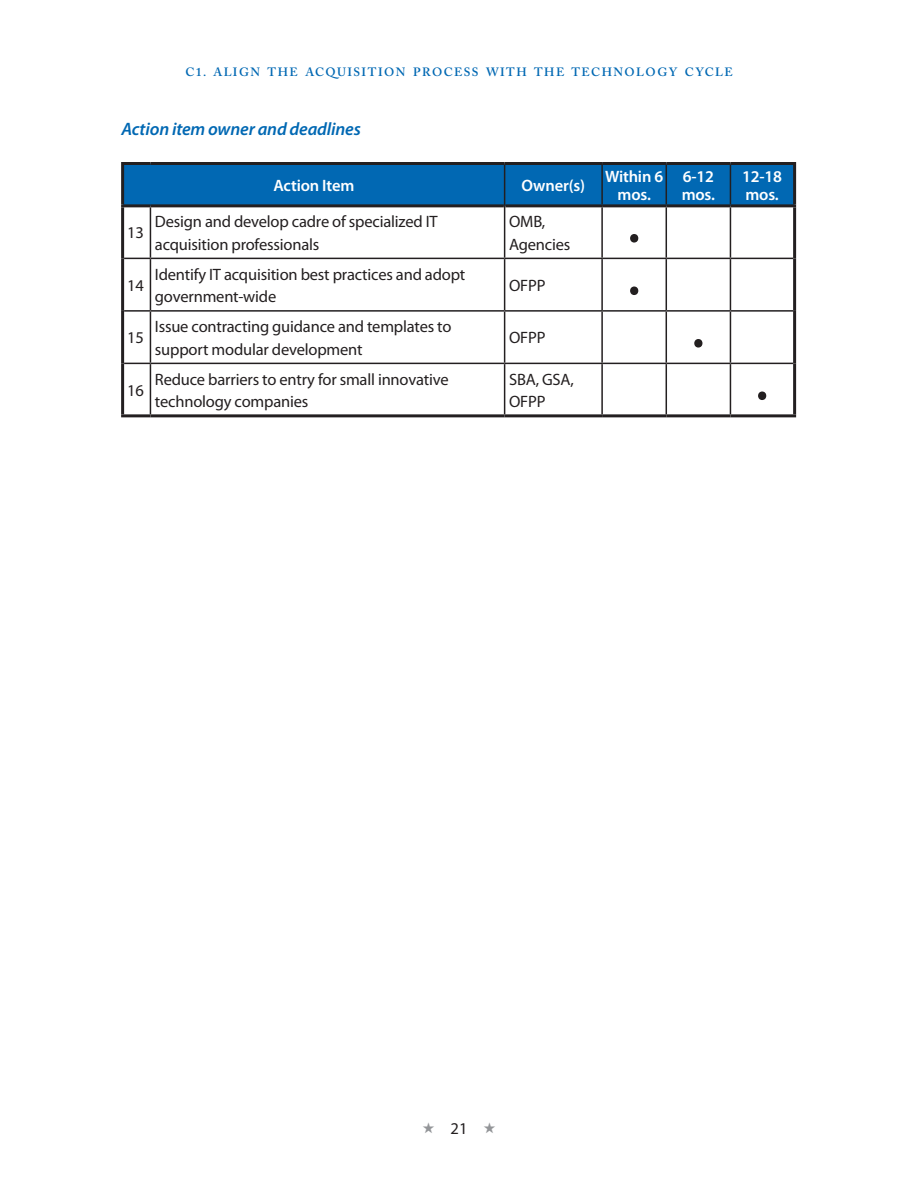
<style>
.page{position:relative;width:918px;height:1188px;background:#fff}
.page>*{position:absolute;margin:0;border:0;box-sizing:border-box;transform-origin:0 0}
.Text{font:600 54px "Myriad Pro";color:#231f20}
.Head_Level_3{font:italic 600 18px "Myriad Pro";letter-spacing:-.01em;color:#0168b3}
.Text-2{font:16.5px/22.5px "Myriad Pro";letter-spacing:-.01em;color:#231f20}
.Text-3{font:600 16.5px/18px "Myriad Pro";letter-spacing:-.01em;color:#fff}
.t1{font:600 12px "Adobe Caslon Pro";letter-spacing:.125em;color:#0168b3}
.s1{color:#939598}
</style>
<div class="page">
<div style="left:124px;top:165px;width:669px;height:39px;background:#0168b3"></div>
<hr style="left:121px;top:162px;width:29px;height:3px;background:#231f20">
<hr style="left:121px;top:165px;width:3px;height:39px;background:#231f20">
<hr style="left:150px;top:162px;width:355px;height:3px;background:#231f20">
<hr style="left:505px;top:162px;width:97px;height:3px;background:#231f20">
<hr style="left:121px;top:204px;width:29px;height:3px;background:#231f20">
<hr style="left:150px;top:204px;width:354px;height:3px;background:#231f20">
<hr style="left:505px;top:204px;width:97px;height:3px;background:#231f20">
<hr style="left:121px;top:207px;width:3px;height:51px;background:#231f20">
<hr style="left:793px;top:207px;width:3px;height:51px;background:#231f20">
<hr style="left:121px;top:258px;width:3px;height:53px;background:#231f20">
<hr style="left:793px;top:258px;width:3px;height:53px;background:#231f20">
<hr style="left:121px;top:311px;width:3px;height:52px;background:#231f20">
<hr style="left:793px;top:311px;width:3px;height:52px;background:#231f20">
<hr style="left:121px;top:363px;width:3px;height:51px;background:#231f20">
<hr style="left:793px;top:363px;width:3px;height:51px;background:#231f20">
<hr style="left:121px;top:414px;width:29px;height:3px;background:#231f20">
<hr style="left:150px;top:414px;width:355px;height:3px;background:#231f20">
<hr style="left:505px;top:414px;width:97px;height:3px;background:#231f20">
<hr style="left:602px;top:414px;width:64px;height:3px;background:#231f20">
<hr style="left:666px;top:414px;width:64px;height:3px;background:#231f20">
<hr style="left:730px;top:414px;width:66px;height:3px;background:#231f20">
<hr style="left:150px;top:207px;width:1px;height:51px;background:#231f20">
<hr style="left:504px;top:206px;width:1px;height:52px;background:#231f20">
<hr style="left:601px;top:207px;width:2px;height:51px;background:#231f20">
<hr style="left:666px;top:207px;width:1px;height:51px;background:#231f20">
<hr style="left:730px;top:207px;width:1px;height:51px;background:#231f20">
<svg style="left:124px;top:258px;width:26px;height:1px"></svg>
<hr style="left:150px;top:258px;width:355px;height:1px;background:#231f20">
<hr style="left:150px;top:259px;width:1px;height:51px;background:#231f20">
<hr style="left:505px;top:258px;width:97px;height:1px;background:#231f20">
<hr style="left:504px;top:259px;width:1px;height:51px;background:#231f20">
<hr style="left:602px;top:258px;width:64px;height:1px;background:#231f20">
<hr style="left:601px;top:259px;width:2px;height:51px;background:#231f20">
<hr style="left:666px;top:258px;width:64px;height:1px;background:#231f20">
<hr style="left:666px;top:259px;width:1px;height:51px;background:#231f20">
<hr style="left:730px;top:258px;width:63px;height:1px;background:#231f20">
<hr style="left:730px;top:259px;width:1px;height:51px;background:#231f20">
<hr style="left:124px;top:310px;width:26px;height:2px;background:#231f20">
<hr style="left:150px;top:310px;width:355px;height:2px;background:#231f20">
<hr style="left:150px;top:312px;width:1px;height:51px;background:#231f20">
<hr style="left:505px;top:310px;width:97px;height:2px;background:#231f20">
<hr style="left:504px;top:312px;width:1px;height:51px;background:#231f20">
<hr style="left:602px;top:310px;width:64px;height:2px;background:#231f20">
<hr style="left:601px;top:312px;width:2px;height:51px;background:#231f20">
<hr style="left:666px;top:310px;width:64px;height:2px;background:#231f20">
<hr style="left:666px;top:312px;width:1px;height:51px;background:#231f20">
<hr style="left:730px;top:310px;width:63px;height:2px;background:#231f20">
<hr style="left:730px;top:312px;width:1px;height:51px;background:#231f20">
<svg style="left:124px;top:363px;width:26px;height:1px"></svg>
<hr style="left:150px;top:363px;width:355px;height:1px;background:#231f20">
<hr style="left:150px;top:364px;width:1px;height:50px;background:#231f20">
<hr style="left:505px;top:363px;width:97px;height:1px;background:#231f20">
<hr style="left:504px;top:364px;width:1px;height:50px;background:#231f20">
<hr style="left:602px;top:363px;width:64px;height:1px;background:#231f20">
<hr style="left:601px;top:364px;width:2px;height:50px;background:#231f20">
<hr style="left:666px;top:363px;width:64px;height:1px;background:#231f20">
<hr style="left:666px;top:364px;width:1px;height:50px;background:#231f20">
<hr style="left:730px;top:363px;width:63px;height:1px;background:#231f20">
<hr style="left:730px;top:364px;width:1px;height:50px;background:#231f20">
<hr style="left:602px;top:162px;width:64px;height:3px;background:#231f20">
<hr style="left:666px;top:162px;width:64px;height:3px;background:#231f20">
<hr style="left:730px;top:162px;width:66px;height:3px;background:#231f20">
<hr style="left:793px;top:165px;width:3px;height:39px;background:#231f20">
<hr style="left:602px;top:204px;width:64px;height:3px;background:#231f20">
<hr style="left:666px;top:204px;width:64px;height:3px;background:#231f20">
<hr style="left:730px;top:204px;width:66px;height:3px;background:#231f20">
<hr style="left:504px;top:165px;width:1px;height:41px;background:#231f20">
<hr style="left:601px;top:165px;width:2px;height:39px;background:#231f20">
<hr style="left:666px;top:165px;width:1px;height:39px;background:#231f20">
<hr style="left:730px;top:165px;width:1px;height:39px;background:#231f20">
<p class="t1" style="left:185px;top:65px;width:287px">C1. ALIGN THE ACQU ISITION PROCESS</p>
<p class="t1" style="left:486px;top:65px;width:248px">W ITH THE TECHNOLOGY CYCLE</p>
<p class="Head_Level_3" style="left:122px;top:117px;width:241px">Action item owner and deadlines</p>
<p class="Text-2" style="left:127px;top:222px;width:18px">13</p>
<p class="Text-2" style="left:127px;top:274px;width:18px">14</p>
<p class="Text-2" style="left:127px;top:327px;width:18px">15</p>
<p class="Text-2" style="left:127px;top:379px;width:18px">16</p>
<p class="Text-3" style="left:274px;top:176px;width:83px">Action Item</p>
<p class="Text-3" style="left:522px;top:176px;width:65px">Owner(s)</p>
<p class="Text-3" style="left:605px;top:167px;width:60px;text-align:center">Within 6 mos.</p>
<p class="Text-3" style="left:682px;top:167px;width:35px">6-12 mos.</p>
<p class="Text-3" style="left:742px;top:167px;width:41px">12-18 mos.</p>
<p class="Text-2" style="left:155px;top:211px;width:284px">Design and develop cadre of specialized IT acquisition professionals</p>
<p class="Text-2" style="left:509px;top:211px;width:63px">OMB,<br>Agencies</p>
<p class="Text" style="left:628px;top:200px;width:14px">·</p>
<p class="Text-2" style="left:155px;top:263px;width:312px">Identify IT acquisition best practices and adopt government-wide</p>
<p class="Text-2" style="left:509px;top:274px;width:38px">OFPP</p>
<p class="Text" style="left:628px;top:252px;width:14px">·</p>
<p class="Text-2" style="left:155px;top:316px;width:298px">Issue contracting guidance and templates to support modular development</p>
<p class="Text-2" style="left:509px;top:327px;width:38px">OFPP</p>
<p class="Text" style="left:692px;top:305px;width:14px">·</p>
<p class="Text-2" style="left:155px;top:368px;width:295px">Reduce barriers to entry for small innovative technology companies</p>
<p class="Text-2" style="left:509px;top:368px;width:66px">SBA, GSA,<br>OFPP</p>
<p class="Text" style="left:756px;top:357px;width:14px">·</p>
<p class="Text-2" style="left:422px;top:1117px;width:75px"><span class="s1">★</span>21<span class="s1">★</span></p>
</div>
